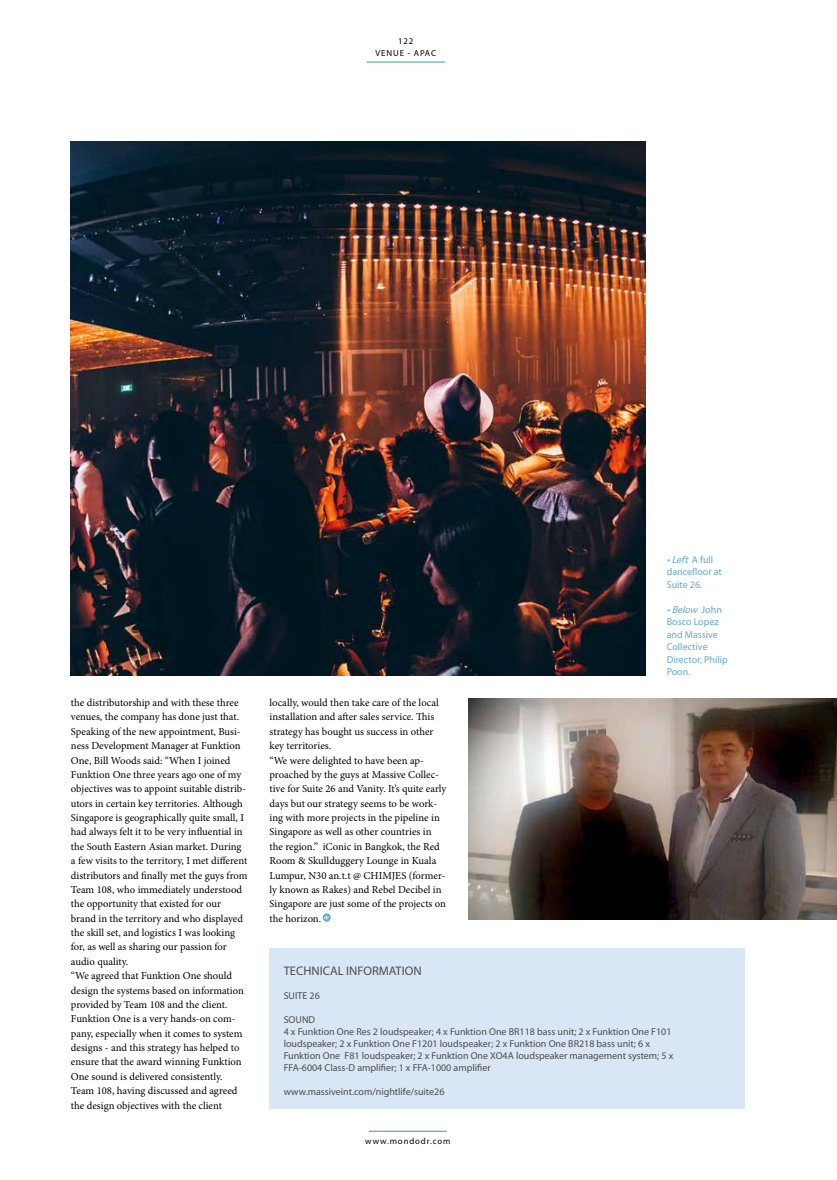
<style>
.page{position:relative;width:837px;height:1180px;background:#fff}
.page>*{position:absolute;margin:0;border:0;box-sizing:border-box;transform-origin:0 0}
.t1{font:12.5px "Myriad Pro";color:#4d4d4c}
.t2{font:10.62px/14.4px "Minion Pro";color:#000}
.t3{font:10px/12px "Myriad Pro";color:#4d4d4c}
.t4{font:10px/12.5px "Myriad Pro";color:#64a8d0}
.t5{font:8.75px/12.4px "Myriad Pro";letter-spacing:.1em;color:#000;text-align:center}
.s1{font-style:italic}
</style>
<div class="page">
<img style="left:71px;top:142px;width:574px;height:533px">
<hr style="left:369px;top:1131px;width:77px;height:1px;background:#64a8d0">
<div style="left:269px;top:949px;width:475px;height:160px;background:#d8e6f5"></div>
<hr style="left:366px;top:61px;width:78px;height:2px;background:#64a8d0">
<img style="left:468px;top:698px;width:368px;height:222px">
<svg style="left:322px;top:913px;width:8px;height:9px"></svg>
<p class="t5" style="left:375px;top:35px;width:62px">122<br>VENUE - APAC</p>
<p class="t2" style="left:71px;top:695px;width:178px">the distributorship and with these three venues, the company has done just that.<br>Speaking of the new appointment, Busi&shy;ness Development Manager at Funktion One, Bill Woods said: “When I joined Funktion One three years ago one of my objectives was to appoint suitable distrib&shy;utors in certain key territories. Although Singapore is geographically quite small, I had always felt it to be very influential in the South Eastern Asian market. During a few visits to the territory, I met different distributors and finally met the guys from Team 108, who immediately understood the opportunity that existed for our brand in the territory and who displayed the skill set, and logistics I was looking for, as well as sharing our passion for audio quality.<br>“We agreed that Funktion One should design the systems based on information provided by Team 108 and the client.<br>Funktion One is a very hands-on com&shy;pany, especially when it comes to system designs - and this strategy has helped to ensure that the award winning Funktion One sound is delivered consistently.<br>Team 108, having discussed and agreed the design objectives with the client</p>
<p class="t2" style="left:269px;top:695px;width:178px">locally, would then take care of the local installation and after sales service. This strategy has bought us success in other key territories.<br>“We were delighted to have been ap&shy;proached by the guys at Massive Collec&shy;tive for Suite 26 and Vanity. It’s quite early days but our strategy seems to be work&shy;ing with more projects in the pipeline in Singapore as well as other countries in the region.” iConic in Bangkok, the Red Room &amp; Skullduggery Lounge in Kuala Lumpur, N30 an.t.t @ CHIMJES (former&shy;ly known as Rakes) and Rebel Decibel in Singapore are just some of the projects on the horizon.</p>
<p class="t4" style="left:666px;top:553px;width:57px"><span class="s1">•Left</span> A full dancefloor at<br>Suite 26.</p>
<p class="t4" style="left:666px;top:603px;width:63px"><span class="s1">•Below</span> J o h n<br>Bosco Lopez and Massive<br>Collective<br>Director, Philip<br>Poon.</p>
<p class="t1" style="left:283px;top:963px;width:139px">TECHNICAL INFORMATION</p>
<p class="t3" style="left:283px;top:989px;width:38px">SUITE 26</p>
<p class="t3" style="left:283px;top:1013px;width:391px">SOUND<br>4 x Funktion One Res 2 loudspeaker; 4 x Funktion One BR118 bass unit; 2 x Funktion One F101 loudspeaker; 2 x Funktion One F1201 loudspeaker; 2 x Funktion One BR218 bass unit; 6 x Funktion One F81 loudspeaker; 2 x Funktion One XO4A loudspeaker management system; 5 x FFA-6004 Class-D amplifier; 1 x FFA-1000 amplifier</p>
<p class="t3" style="left:283px;top:1085px;width:162px">www.massiveint.com/nightlife/suite26</p>
<p class="t5" style="left:365px;top:1135px;width:87px">www.mondodr.com</p>
</div>
